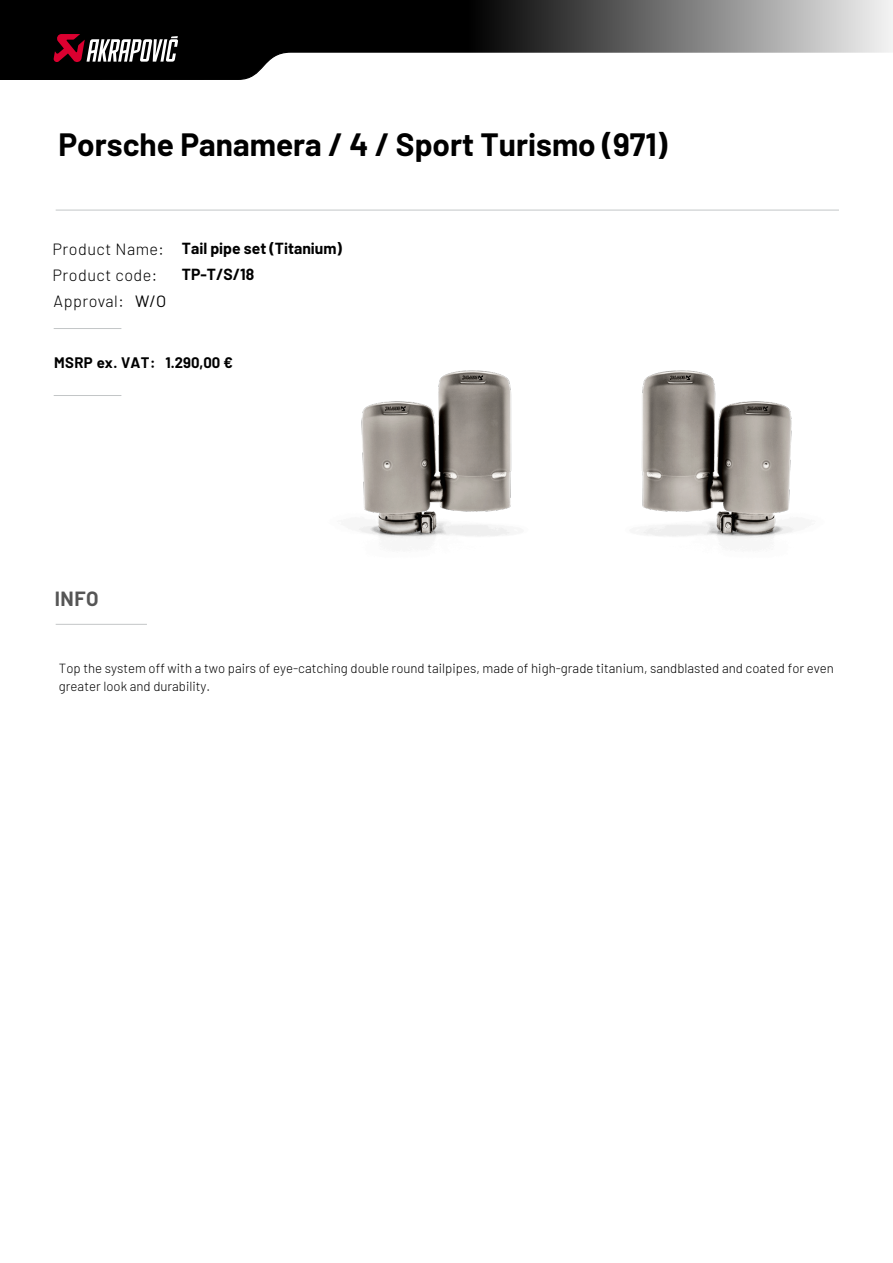
<style>
.page{position:relative;width:893px;height:1263px;background:#fff}
.page>*{position:absolute;margin:0;border:0;box-sizing:border-box;transform-origin:0 0}
.t1{font:700 31.5px "Barlow";color:#000}
.t2{font:700 20.1px "Barlow";color:#565656}
.t3{font:16.35px "Barlow";color:#000}
.t4{font:300 16.2px "Barlow";letter-spacing:.03em;color:#000}
.t5{font:700 15.75px/26.4px "Barlow";color:#000}
.t6{font:700 14.85px "Barlow";letter-spacing:.03em;color:#000}
.t7{font:700 14.85px "Barlow";color:#000}
.t8{font:300 13.2px/18px "Barlow";color:#000}
</style>
<div class="page">
<img style="left:359px;top:370px;width:435px;height:169px">
<svg style="left:0;top:0;width:893px;height:80px"></svg>
<svg style="left:53px;top:34px;width:125px;height:29px"></svg>
<hr style="left:54px;top:328px;width:67px;height:1px;background:#c3c6c7">
<hr style="left:54px;top:395px;width:67px;height:1px;background:#c3c6c7">
<hr style="left:56px;top:624px;width:91px;height:1px;background:#c3c6c7">
<hr style="left:56px;top:210px;width:783px;height:1px;background:#c3c6c7">
<h1 class="t1" style="left:58px;top:125px;width:610px">Porsche Panamera / 4 / Sport Turismo (971)</h1>
<p class="t4" style="left:53px;top:237px;width:113px">Product Name:</p>
<p class="t4" style="left:53px;top:263px;width:106px">Product code:</p>
<p class="t4" style="left:54px;top:290px;width:72px">Approval:</p>
<p class="t3" style="left:135px;top:291px;width:33px">W/O</p>
<p class="t5" style="left:182px;top:234px;width:162px">Tail pipe set (Titanium)<br>TP-T/S/18</p>
<p class="t6" style="left:54px;top:352px;width:103px">MSRP ex. VAT:</p>
<p class="t7" style="left:165px;top:353px;width:69px">1.290,00 €</p>
<h2 class="t2" style="left:55px;top:584px;width:45px">INFO</h2>
<p class="t8" style="left:59px;top:658px;width:777px">Top the system off with a two pairs of eye-catching double round tailpipes, made of high-grade titanium, sandblasted and coated for even greater look and durability.</p>
</div>
